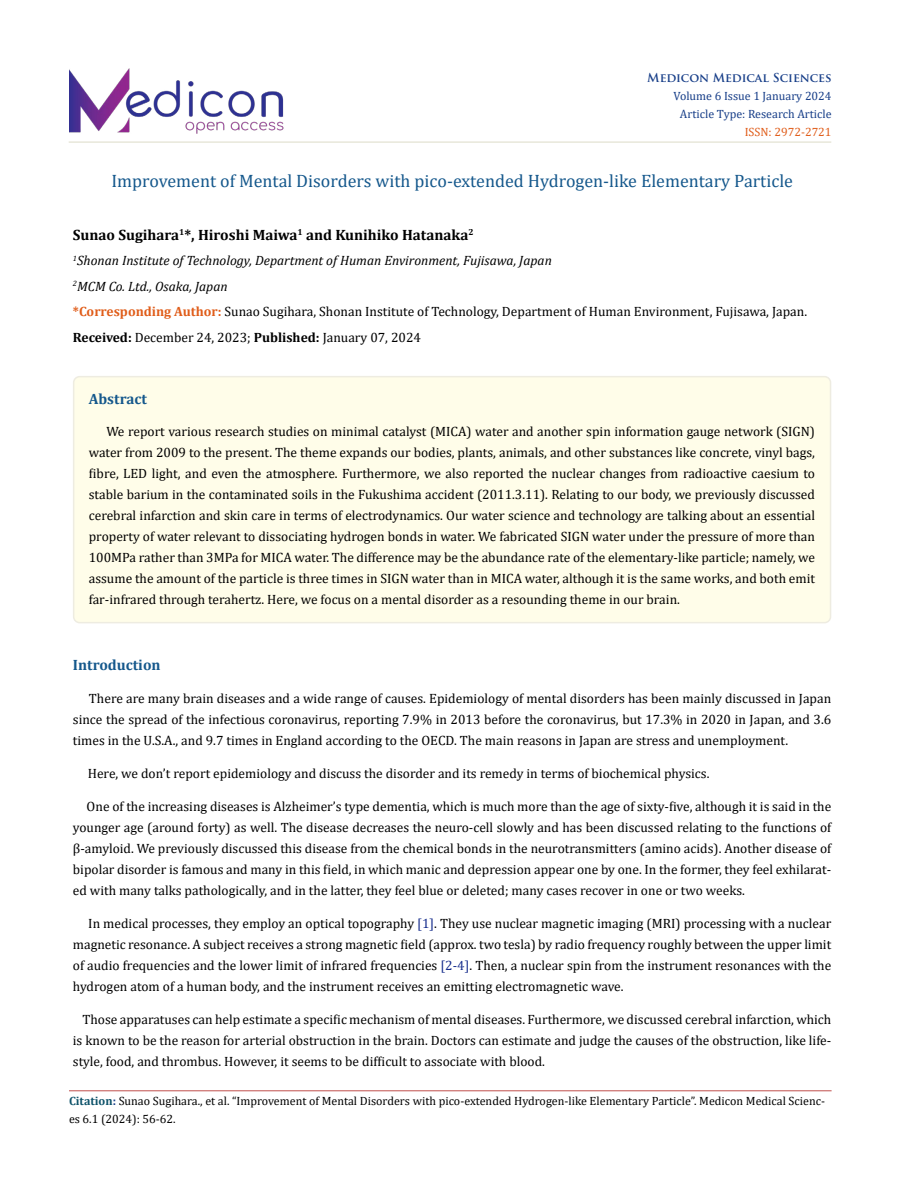
<style>
.page{position:relative;width:900px;height:1188px;background:#fff}
.page>*{position:absolute;margin:0;border:0;box-sizing:border-box;transform-origin:0 0}
.t1{font:18px "Cambria";color:#15588c}
.t2{font:700 15px "Cambria";color:#000}
.t3{font:700 15px "Cambria";color:#15588c}
.t4{font:13.5px/21px "Cambria";color:#000;text-align:justify}
.t5{font:12px/18px "Cambria";color:#000}
.t6{font:12px/18px "Cambria";color:#173e88;text-align:center}
.t7{font:700 12px "Trajan Pro";color:#173e88}
.t8{font:12px "Cambria";color:#e05d1a}
.s1{font-style:italic}
.s2{font-weight:700;color:#e05d1a}
.s3{font-weight:700}
.s4{color:#152c8c}
.s5{font-weight:700;color:#0e536a}
.s6{font-weight:700;color:#173e88}
</style>
<div class="page">
<img style="left:69px;top:68px;width:218px;height:74px">
<hr style="left:69px;top:1091px;width:763px;height:1px;background:#c0504d">
<hr style="left:69px;top:142px;width:762px;height:1px;background:#e0dfcd">
<div style="left:74px;top:377px;width:757px;height:246px;background:#fffde9;border-radius:6px"></div>
<div style="left:73px;top:376px;width:758px;height:247px;border:2px solid #eeece1;border-radius:6px"></div>
<p class="t7" style="left:647px;top:70px;width:186px">Medicon Medical Sciences</p>
<p class="t6" style="left:674px;top:87px;width:160px">Volume 6 Issue 1 January 2024<br>Article Type: Research Article</p>
<p class="t8" style="left:745px;top:125px;width:88px">ISSN: 2972-2721</p>
<h1 class="t1" style="left:111px;top:170px;width:683px">Improvement of Mental Disorders with pico-extended Hydrogen-like Elementary Particle</h1>
<p class="t2" style="left:73px;top:224px;width:402px">Sunao Sugihara<sup>1</sup>*, Hiroshi Maiwa<sup>1</sup> and Kunihiko Hatanaka<sup>2</sup></p>
<p class="t4" style="left:73px;top:248px;width:736px;line-height:25.5px;text-align:left"><sup>1</sup><span class="s1">Shonan Institute of Technology, Department of Human Environment, Fujisawa, Japan<br></span><sup>2</sup><span class="s1">MCM Co. Ltd., Osaka, Japan<br></span><span class="s2">*Corresponding Author:</span> Sunao Sugihara, Shonan Institute of Technology, Department of Human Environment, Fujisawa, Japan.<br><span class="s3">Received:</span> December 24, 2023; <span class="s3">Published:</span> January 07, 2024</p>
<p class="t3" style="left:89px;top:389px;width:60px">Abstract</p>
<p class="t4" style="left:89px;top:420px;width:728px;text-indent:18px">We report various research studies on minimal catalyst (MICA) water and another spin information gauge network (SIGN) water from 2009 to the present. The theme expands our bodies, plants, animals, and other substances like concrete, vinyl bags, fibre, LED light, and even the atmosphere. Furthermore, we also reported the nuclear changes from radioactive caesium to stable barium in the contaminated soils in the Fukushima accident (2011.3.11). Relating to our body, we previously discussed cerebral infarction and skin care in terms of electrodynamics. Our water science and technology are talking about an essential property of water relevant to dissociating hydrogen bonds in water. We fabricated SIGN water under the pressure of more than 100MPa rather than 3MPa for MICA water. The difference may be the abundance rate of the elementary-like particle; namely, we assume the amount of the particle is three times in SIGN water than in MICA water, although it is the same works, and both emit far-infrared through terahertz. Here, we focus on a mental disorder as a resounding theme in our brain.</p>
<p class="t3" style="left:73px;top:654px;width:89px">Introduction</p>
<p class="t4" style="left:73px;top:688px;width:760px;text-indent:16px">There are many brain diseases and a wide range of causes. Epidemiology of mental disorders has been mainly discussed in Japan since the spread of the infectious coronavirus, reporting 7.9% in 2013 before the coronavirus, but 17.3% in 2020 in Japan, and 3.6 times in the U.S.A., and 9.7 times in England according to the OECD. The main reasons in Japan are stress and unemployment.</p>
<p class="t4" style="left:88px;top:763px;width:623px">Here, we don’t report epidemiology and discuss the disorder and its remedy in terms of biochemical physics.</p>
<p class="t4" style="left:73px;top:796px;width:760px;text-indent:14px">One of the increasing diseases is Alzheimer’s type dementia, which is much more than the age of sixty-five, although it is said in the younger age (around forty) as well. The disease decreases the neuro-cell slowly and has been discussed relating to the functions of β-amyloid. We previously discussed this disease from the chemical bonds in the neurotransmitters (amino acids). Another disease of bipolar disorder is famous and many in this field, in which manic and depression appear one by one. In the former, they feel exhilarat&shy;ed with many talks pathologically, and in the latter, they feel blue or deleted; many cases recover in one or two weeks.</p>
<p class="t4" style="left:73px;top:913px;width:760px;text-indent:15px">In medical processes, they employ an optical topography <span class="s4">[1]</span>. They use nuclear magnetic imaging (MRI) processing with a nuclear magnetic resonance. A subject receives a strong magnetic field (approx. two tesla) by radio frequency roughly between the upper limit of audio frequencies and the lower limit of infrared frequencies <span class="s4">[2-4]</span>. Then, a nuclear spin from the instrument resonances with the hydrogen atom of a human body, and the instrument receives an emitting electromagnetic wave.</p>
<p class="t4" style="left:73px;top:1009px;width:760px;text-indent:10px">Those apparatuses can help estimate a specific mechanism of mental diseases. Furthermore, we discussed cerebral infarction, which is known to be the reason for arterial obstruction in the brain. Doctors can estimate and judge the causes of the obstruction, like life&shy;style, food, and thrombus. However, it seems to be difficult to associate with blood.</p>
<p class="t5" style="left:69px;top:1092px;width:757px"><span class="s5">Citation</span><span class="s6">:</span> Sunao Sugihara., et al. “Improvement of Mental Disorders with pico-extended Hydrogen-like Elementary Particle”. Medicon Medical Scienc&shy;es 6.1 (2024): 56-62.</p>
</div>
